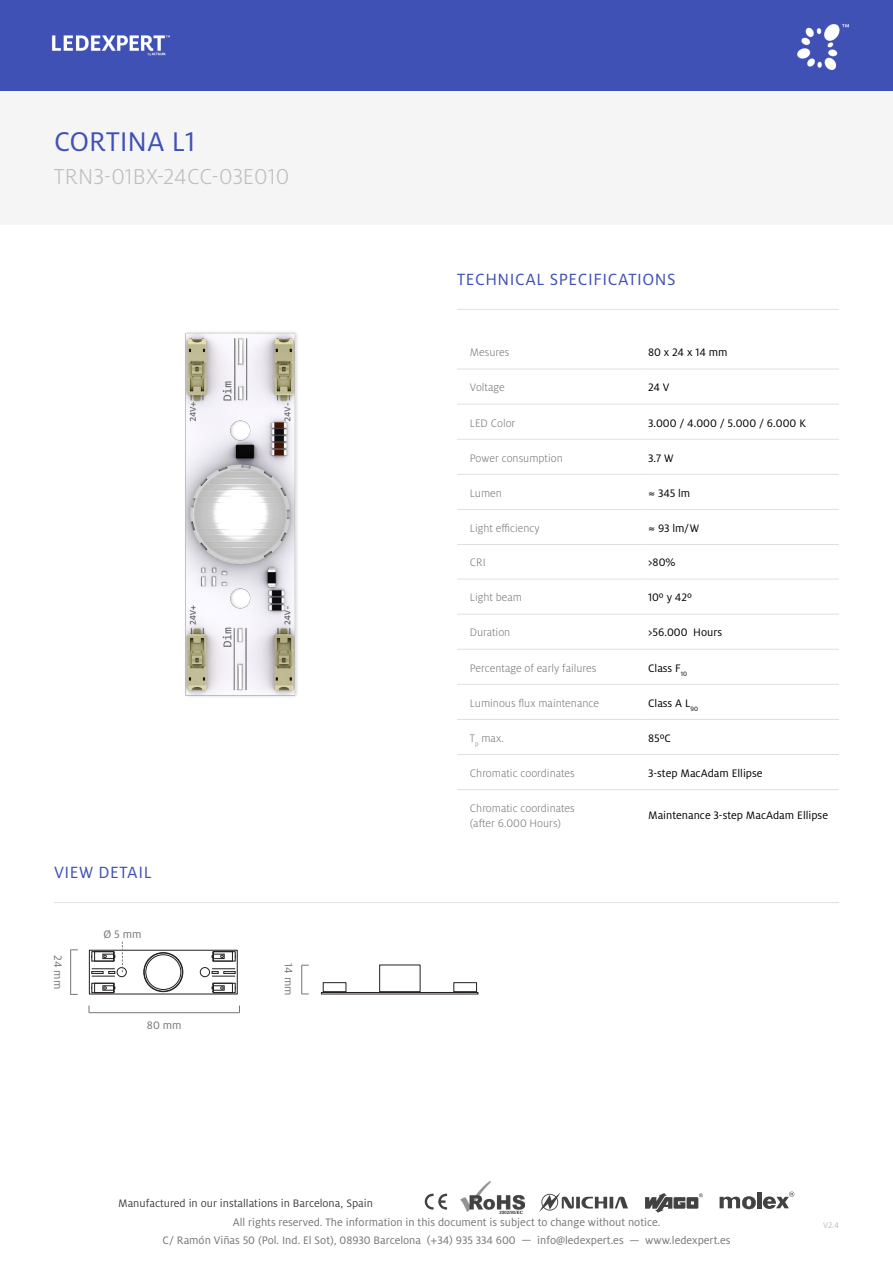
<style>
.page{position:relative;width:893px;height:1263px;background:#fff}
.page>*{position:absolute;margin:0;border:0;box-sizing:border-box;transform-origin:0 0}
.Nombre_producto{font:30px "Milo OT";color:#3f51b5}
.Código_producto{font:300 24px "Milo OT";letter-spacing:.005em;color:#bdbdbd}
.Título_sección{font:18px "Milo OT";letter-spacing:.03em;color:#3f51b5}
.Código_producto-2{font:300 12px "Milo OT";color:#757575}
.t1{font:12px/17.4px "Milo OT";color:#757575;text-align:center}
.Código_producto-3{font:12px "Milo OT";color:#000}
.t2{font:12px "Milo OT";color:#424242}
.t3{font:9px "Milo OT";color:#bdbdbd}
</style>
<div class="page">
<div style="left:0;top:0;width:893px;height:91px;background:#3f51b5"></div>
<div style="left:0;top:91px;width:893px;height:134px;background:#f5f5f5"></div>
<hr style="left:757px;top:1192px;width:4px;height:16px;background:#424242">
<svg style="left:763px;top:1191px;width:31px;height:18px"></svg>
<svg style="left:720px;top:1196px;width:36px;height:13px"></svg>
<svg style="left:645px;top:1193px;width:58px;height:19px"></svg>
<svg style="left:539px;top:1192px;width:89px;height:20px"></svg>
<svg style="left:425px;top:1193px;width:22px;height:17px"></svg>
<img style="left:461px;top:1181px;width:64px;height:32px">
<img style="left:52px;top:35px;width:118px;height:21px">
<img style="left:797px;top:24px;width:52px;height:46px">
<hr style="left:54px;top:902px;width:785px;height:1px;background:#e0e0e0">
<hr style="left:457px;top:369px;width:185px;height:1px;background:#e0e0e0">
<hr style="left:642px;top:369px;width:197px;height:1px;background:#e0e0e0">
<hr style="left:457px;top:404px;width:185px;height:1px;background:#e0e0e0">
<hr style="left:642px;top:404px;width:197px;height:1px;background:#e0e0e0">
<hr style="left:457px;top:439px;width:185px;height:1px;background:#e0e0e0">
<hr style="left:642px;top:439px;width:197px;height:1px;background:#e0e0e0">
<hr style="left:457px;top:474px;width:185px;height:1px;background:#e0e0e0">
<hr style="left:642px;top:474px;width:197px;height:1px;background:#e0e0e0">
<hr style="left:457px;top:509px;width:185px;height:1px;background:#e0e0e0">
<hr style="left:642px;top:509px;width:197px;height:1px;background:#e0e0e0">
<hr style="left:457px;top:544px;width:185px;height:1px;background:#e0e0e0">
<hr style="left:642px;top:544px;width:197px;height:1px;background:#e0e0e0">
<hr style="left:457px;top:579px;width:185px;height:1px;background:#e0e0e0">
<hr style="left:642px;top:579px;width:197px;height:1px;background:#e0e0e0">
<hr style="left:457px;top:614px;width:185px;height:1px;background:#e0e0e0">
<hr style="left:642px;top:614px;width:197px;height:1px;background:#e0e0e0">
<hr style="left:457px;top:649px;width:185px;height:1px;background:#e0e0e0">
<hr style="left:642px;top:649px;width:197px;height:1px;background:#e0e0e0">
<hr style="left:457px;top:684px;width:185px;height:1px;background:#e0e0e0">
<hr style="left:642px;top:684px;width:197px;height:1px;background:#e0e0e0">
<hr style="left:457px;top:719px;width:185px;height:1px;background:#e0e0e0">
<hr style="left:642px;top:719px;width:197px;height:1px;background:#e0e0e0">
<hr style="left:457px;top:754px;width:185px;height:1px;background:#e0e0e0">
<hr style="left:642px;top:754px;width:197px;height:1px;background:#e0e0e0">
<hr style="left:457px;top:789px;width:185px;height:1px;background:#e0e0e0">
<hr style="left:642px;top:789px;width:197px;height:1px;background:#e0e0e0">
<hr style="left:457px;top:309px;width:382px;height:1px;background:#e0e0e0">
<hr style="left:89px;top:1012px;width:151px;height:1px;background:#757575">
<hr style="left:70px;top:949px;width:1px;height:46px;background:#757575">
<svg style="left:301px;top:965px;width:8px;height:29px"></svg>
<svg style="left:89px;top:942px;width:149px;height:53px"></svg>
<div style="left:379px;top:964px;width:41px;height:28px;border:1px solid #231f20"></div>
<div style="left:321px;top:992px;width:157px;height:2px;border:1px solid #231f20"></div>
<div style="left:323px;top:982px;width:23px;height:10px;border:1px solid #231f20"></div>
<div style="left:453px;top:982px;width:24px;height:10px;border:1px solid #231f20"></div>
<img style="left:185px;top:332px;width:112px;height:365px">
<p class="Nombre_producto" style="left:54px;top:125px;width:143px">CORTINA L1</p>
<p class="Código_producto" style="left:54px;top:164px;width:237px">TRN3-01BX-24CC-03E010</p>
<p class="Título_sección" style="left:54px;top:863px;width:99px">VIEW DETAIL</p>
<p class="t1" style="left:103px;top:925px;width:40px">Ø 5 mm</p>
<p class="t1" style="left:66px;top:955px;width:35px;rotate:90deg">24 mm</p>
<p class="t1" style="left:297px;top:963px;width:34px;rotate:90deg">14 mm</p>
<p class="t1" style="left:147px;top:1017px;width:36px">80 mm</p>
<p class="Título_sección" style="left:457px;top:270px;width:220px">TECHNICAL SPECIFICATIONS</p>
<p class="Código_producto-2" style="left:470px;top:346px;width:41px">Mesures</p>
<p class="Código_producto-3" style="left:648px;top:346px;width:81px">80 x 24 x 14 mm</p>
<p class="Código_producto-2" style="left:470px;top:381px;width:36px">Voltage</p>
<p class="Código_producto-3" style="left:648px;top:381px;width:23px">24 V</p>
<p class="Código_producto-2" style="left:470px;top:416px;width:47px">LED Color</p>
<p class="Código_producto-3" style="left:648px;top:416px;width:159px">3.000 / 4.000 / 5.000 / 6.000 K</p>
<p class="Código_producto-2" style="left:470px;top:451px;width:94px">Power consumption</p>
<p class="Código_producto-3" style="left:648px;top:451px;width:27px">3.7 W</p>
<p class="Código_producto-2" style="left:470px;top:486px;width:34px">Lumen</p>
<p class="Código_producto-3" style="left:648px;top:486px;width:44px">≈ 345 lm</p>
<p class="Código_producto-2" style="left:470px;top:521px;width:71px">Light efficiency</p>
<p class="Código_producto-3" style="left:648px;top:521px;width:53px">≈ 93 lm/W</p>
<p class="Código_producto-2" style="left:470px;top:556px;width:17px">CRI</p>
<p class="Código_producto-3" style="left:648px;top:556px;width:29px">&gt;80%</p>
<p class="Código_producto-2" style="left:470px;top:591px;width:54px">Light beam</p>
<p class="Código_producto-3" style="left:648px;top:591px;width:45px">10º y 42º</p>
<p class="Código_producto-2" style="left:470px;top:626px;width:42px">Duration</p>
<p class="Código_producto-3" style="left:648px;top:626px;width:76px">&gt;56.000 Hours</p>
<p class="Código_producto-2" style="left:470px;top:661px;width:128px">Percentage of early failures</p>
<p class="Código_producto-3" style="left:648px;top:661px;width:41px">Class F<sub>10</sub></p>
<p class="Código_producto-2" style="left:470px;top:696px;width:131px">Luminous flux maintenance</p>
<p class="Código_producto-3" style="left:648px;top:696px;width:51px">Class A L<sub>90</sub></p>
<p class="Código_producto-2" style="left:470px;top:731px;width:36px">T<sub>p</sub> max.</p>
<p class="Código_producto-3" style="left:648px;top:731px;width:24px">85ºC</p>
<p class="Código_producto-2" style="left:470px;top:767px;width:106px">Chromatic coordinates</p>
<p class="Código_producto-3" style="left:648px;top:766px;width:116px">3-step MacAdam Ellipse</p>
<p class="Código_producto-2" style="left:470px;top:802px;width:106px">Chromatic coordinates</p>
<p class="Código_producto-2" style="left:470px;top:817px;width:93px">(after 6.000 Hours)</p>
<p class="Código_producto-3" style="left:648px;top:809px;width:181px">Maintenance 3-step MacAdam Ellipse</p>
<p class="t2" style="left:118px;top:1196px;width:256px">Manufactured in our installations in Barcelona, Spain</p>
<p class="t1" style="left:163px;top:1214px;width:569px">All rights reserved. The information in this document is subject to change without notice.<br>C/ Ramón Viñas 50 (Pol. Ind. El Sot), 08930 Barcelona (+34) 935 334 600 — info@ledexpert.es — www.ledexpert.es</p>
<p class="t3" style="left:823px;top:1220px;width:18px">V2.4</p>
</div>
